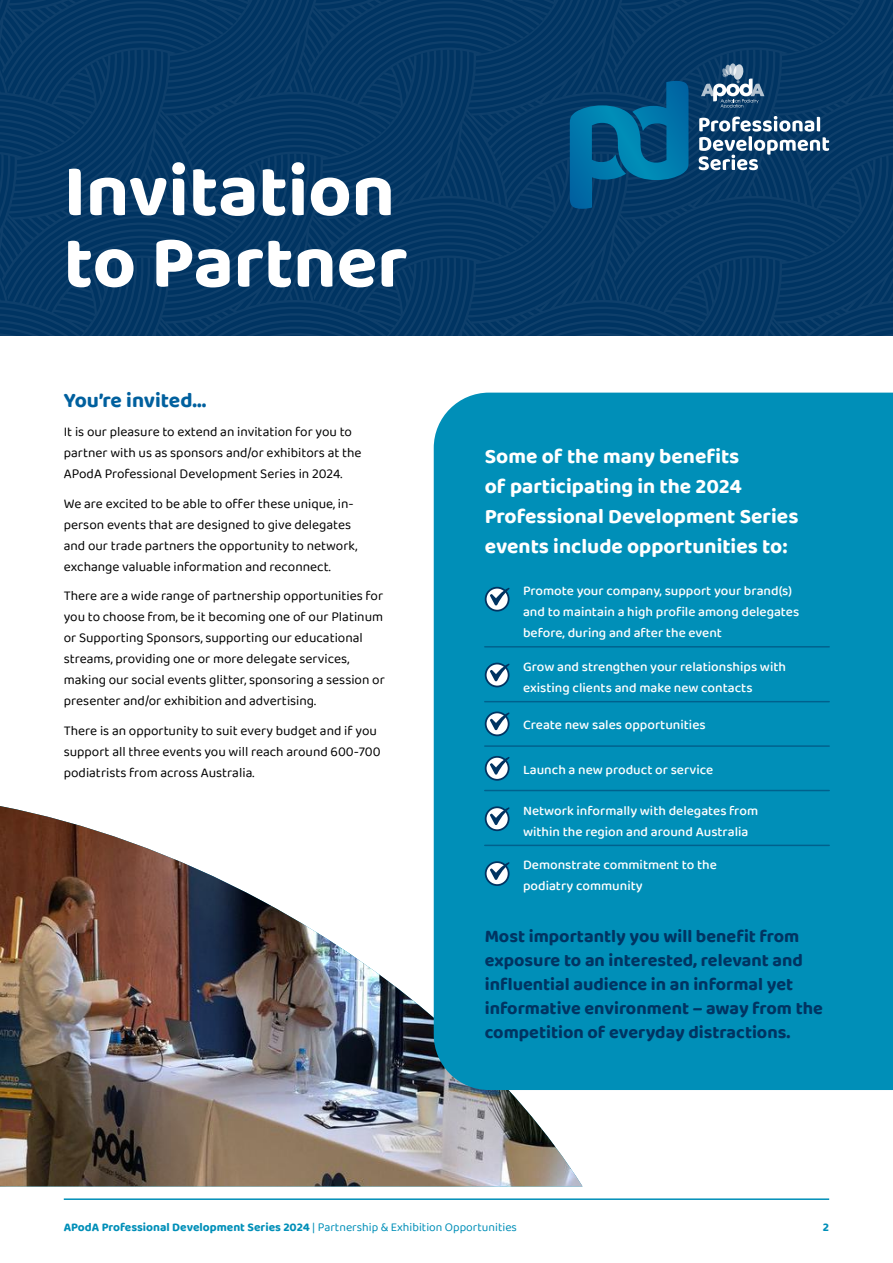
<style>
.page{position:relative;width:893px;height:1263px;background:#fff}
.page>*{position:absolute;margin:0;border:0;box-sizing:border-box;transform-origin:0 0}
.t1{font:700 74.85px/71.6px "Baloo 2";color:#fff}
.t2{font:700 21px/30px "Baloo 2";color:#fff}
.t3{font:700 21px "Baloo 2";color:#00609e}
.t4{font:700 18px/24px "Baloo 2";color:#003462}
.t5{font:13.5px/21px "Baloo 2";color:#000}
.t6{font:500 13.5px/21px "Baloo 2";color:#fff}
.t7{font:700 12px "Baloo 2";color:#008fb8}
.s1{font-weight:400}
</style>
<div class="page">
<hr style="left:64px;top:1198px;width:765px;height:2px;background:#008fb8">
<div style="left:0;top:0;width:893px;height:336px;background:linear-gradient(to right,#053865,#053865)"></div>
<img style="left:0;top:806px;width:583px;height:380px">
<svg style="left:701px;top:64px;width:63px;height:44px;background:#476c8d"></svg>
<svg style="left:699px;top:116px;width:130px;height:54px"></svg>
<svg style="left:570px;top:81px;width:118px;height:128px;background:#025888"></svg>
<div style="left:434px;top:393px;width:459px;height:697px;background:#008fb8"></div>
<svg style="left:486px;top:588px;width:23px;height:23px"></svg>
<div style="left:485px;top:587px;width:24px;height:24px;border:2px solid #003462;border-radius:50%"></div>
<svg style="left:490px;top:587px;width:20px;height:19px"></svg>
<svg style="left:486px;top:663px;width:23px;height:23px"></svg>
<div style="left:485px;top:663px;width:24px;height:24px;border:2px solid #003462;border-radius:50%"></div>
<svg style="left:490px;top:663px;width:20px;height:18px"></svg>
<svg style="left:486px;top:712px;width:23px;height:23px"></svg>
<div style="left:485px;top:711px;width:24px;height:25px;border:2px solid #003462;border-radius:50%"></div>
<svg style="left:490px;top:712px;width:20px;height:18px"></svg>
<svg style="left:486px;top:757px;width:23px;height:23px"></svg>
<div style="left:485px;top:756px;width:24px;height:25px;border:2px solid #003462;border-radius:50%"></div>
<svg style="left:490px;top:757px;width:20px;height:18px"></svg>
<svg style="left:486px;top:807px;width:23px;height:23px"></svg>
<div style="left:485px;top:806px;width:24px;height:25px;border:2px solid #003462;border-radius:50%"></div>
<svg style="left:490px;top:807px;width:20px;height:18px"></svg>
<svg style="left:486px;top:862px;width:23px;height:23px"></svg>
<div style="left:485px;top:861px;width:24px;height:25px;border:2px solid #003462;border-radius:50%"></div>
<svg style="left:490px;top:862px;width:20px;height:18px"></svg>
<hr style="left:485px;top:845px;width:344px;height:1px;background:#003462">
<hr style="left:485px;top:790px;width:344px;height:1px;background:#003462">
<hr style="left:485px;top:701px;width:344px;height:1px;background:#003462">
<hr style="left:485px;top:646px;width:344px;height:1px;background:#003462">
<hr style="left:485px;top:745px;width:344px;height:2px;background:#003462">
<h1 class="t1" style="left:64px;top:153px;width:345px">Invitation to Partner</h1>
<h2 class="t3" style="left:64px;top:387px;width:144px">You’re invited...</h2>
<p class="t5" style="left:64px;top:422px;width:299px">It is our pleasure to extend an invitation for you to partner with us as sponsors and/or exhibitors at the<br>APodA Professional Development Series in 2024.</p>
<p class="t5" style="left:64px;top:494px;width:295px">We are excited to be able to offer these unique, in&shy;person events that are designed to give delegates and our trade partners the opportunity to network, exchange valuable information and reconnect.</p>
<p class="t5" style="left:64px;top:586px;width:323px">There are a wide range of partnership opportunities for you to choose from, be it becoming one of our Platinum or Supporting Sponsors, supporting our educational streams, providing one or more delegate services, making our social events glitter, sponsoring a session or presenter and/or exhibition and advertising.</p>
<p class="t5" style="left:64px;top:721px;width:318px">There is an opportunity to suit every budget and if you support all three events you will reach around 600-700 podiatrists from across Australia.</p>
<h2 class="t2" style="left:485px;top:441px;width:315px">Some of the many benefits<br>of participating in the 2024<br>Professional Development Series events include opportunities to:</h2>
<p class="t6" style="left:523px;top:581px;width:278px">Promote your company, support your brand(s) and to maintain a high profile among delegates before, during and after the event</p>
<p class="t6" style="left:523px;top:657px;width:265px">Grow and strengthen your relationships with existing clients and make new contacts</p>
<p class="t6" style="left:523px;top:715px;width:184px">Create new sales opportunities</p>
<p class="t6" style="left:523px;top:760px;width:192px">Launch a new product or service</p>
<p class="t6" style="left:523px;top:800px;width:237px">Network informally with delegates from within the region and around Australia</p>
<p class="t6" style="left:523px;top:855px;width:195px">Demonstrate commitment to the podiatry community</p>
<h3 class="t4" style="left:485px;top:923px;width:340px">Most importantly you will benefit from exposure to an interested, relevant and influential audience in an informal yet informative environment – away from the competition of everyday distractions.</h3>
<p class="t7" style="left:64px;top:1220px;width:455px">APodA Professional Development Series 2024 <span class="s1">| Partnership &amp; Exhibition Opportunities</span></p>
<p class="t7" style="left:823px;top:1220px;width:8px">2</p>
</div>
